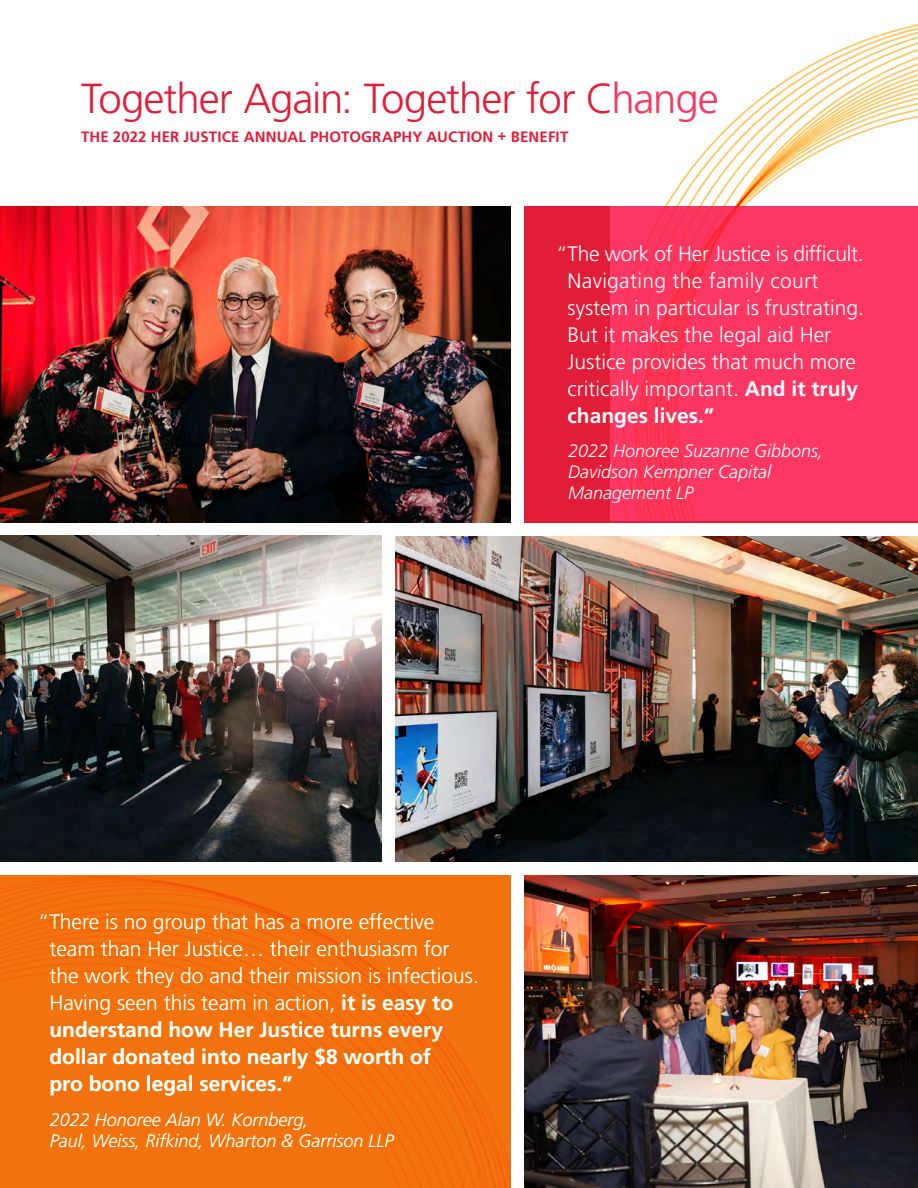
<style>
.page{position:relative;width:918px;height:1188px;background:#fff}
.page>*{position:absolute;margin:0;border:0;box-sizing:border-box;transform-origin:0 0}
.t1{font:300 42px "Frutiger LT Pro";letter-spacing:-.025em;color:#e21d38}
.t2{font:300 21px/27px "Frutiger LT Pro";color:#fff}
.t3{font:italic 300 18px/21px "Frutiger LT Pro";color:#fff}
.t4{font:700 15px "Frutiger LT Pro";letter-spacing:.01em;color:#e21d38}
.s1{font-weight:700}
</style>
<div class="page">
<img style="left:0;top:207px;width:511px;height:316px">
<img style="left:525px;top:876px;width:393px;height:312px">
<img style="left:396px;top:537px;width:522px;height:325px">
<div style="left:525px;top:207px;width:393px;height:316px;background:#e21d38"></div>
<img style="left:0;top:536px;width:381px;height:326px">
<svg style="left:0;top:876px;width:491px;height:312px;background:#f3700f"></svg>
<svg style="left:610px;top:24px;width:308px;height:497px;fill:#fc3764"></svg>
<h1 class="t1" style="left:81px;top:74px;width:639px">Together Again: Together for Change</h1>
<p class="t4" style="left:81px;top:128px;width:489px">THE 2022 HER JUSTICE ANNUAL PHOTOGRAPHY AUCTION + BENEFIT</p>
<p class="t2" style="left:568px;top:240px;width:298px;text-indent:-11px">“The work of Her Justice is difficult.<br>Navigating the family court system in particular is frustrating.<br>But it makes the legal aid Her<br>Justice provides that much more critically important. <span class="s1">And it truly changes lives.”</span></p>
<p class="t3" style="left:568px;top:441px;width:257px">2022 Honoree Suzanne Gibbons,<br>Davidson Kempner Capital<br>Management LP</p>
<p class="t2" style="left:49px;top:908px;width:431px;text-indent:-12px">“There is no group that has a more effective team than Her Justice… their enthusiasm for the work they do and their mission is infectious.<br>Having seen this team in action, <span class="s1">it is easy to understand how Her Justice turns every dollar donated into nearly $8 worth of<br>pro bono legal services.”</span></p>
<p class="t3" style="left:50px;top:1109px;width:345px">2022 Honoree Alan W. Kornberg,<br>Paul, Weiss, Rifkind, Wharton &amp; Garrison LLP</p>
</div>
